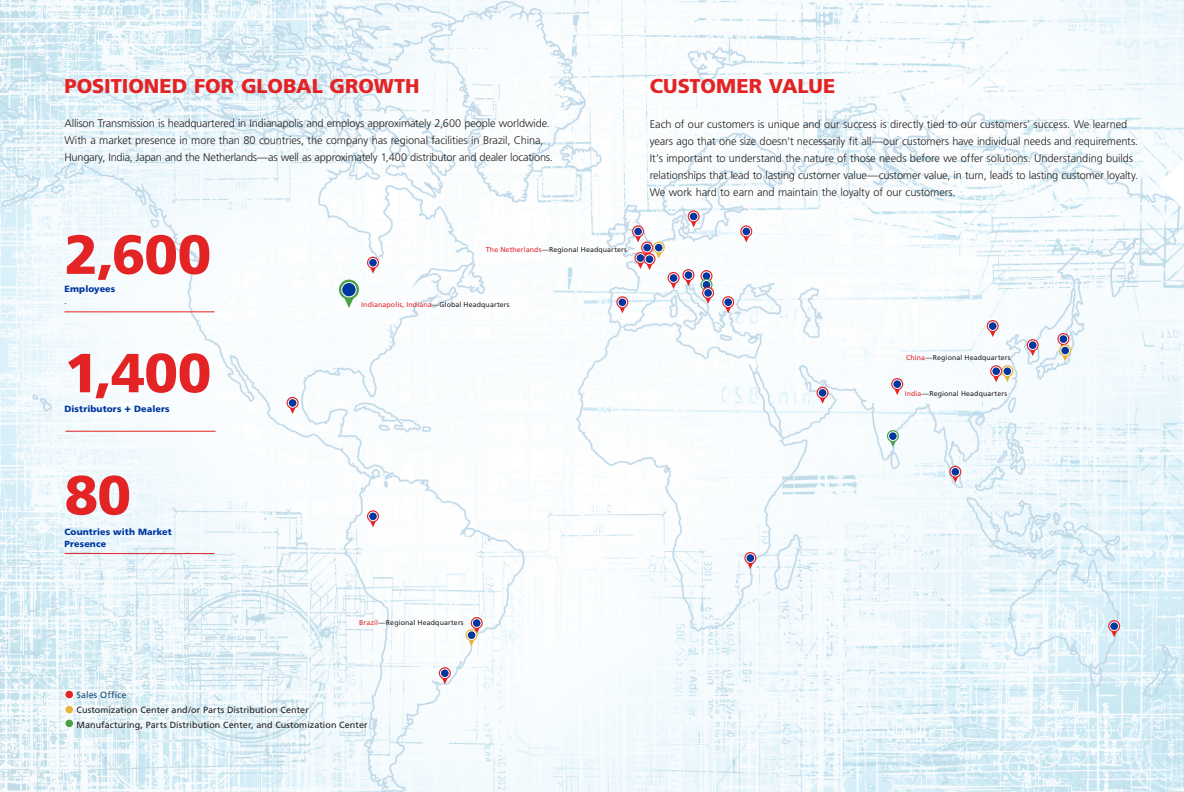
<style>
.page{position:relative;width:1184px;height:792px;background:#fff}
.page>*{position:absolute;margin:0;border:0;box-sizing:border-box;transform-origin:0 0}
.t1{font:900 55px "Frutiger";letter-spacing:-.01em;color:#e42325}
.t2{font:900 20px "Frutiger";color:#e42325}
.t3{font:300 11px/17px "Frutiger";letter-spacing:-.01em;color:#231f20}
.t4{font:9px "Frutiger";letter-spacing:.005em;color:#231f20}
.t5{font:900 9px/12px "Frutiger";letter-spacing:.01em;color:#0036a0}
.t6{font:9px "Frutiger";letter-spacing:.01em;color:#164871}
.t7{font:8px "Frutiger";color:#0036a0}
.t8{font:7px "Frutiger";letter-spacing:.015em;color:#231f20}
.t9{font:7px "Frutiger";letter-spacing:.015em;color:#e42325}
.s1{font-size:11px}
.s2{color:#e42325}
.s3{color:#231f20}
</style>
<div class="page">
<img style="left:0;top:0;width:1184px;height:792px">
<svg style="left:439px;top:667px;width:12px;height:17px"></svg>
<div style="left:440px;top:669px;width:9px;height:9px;background:#0036a0;border-radius:50%"></div>
<div style="left:440px;top:669px;width:9px;height:9px;border:1px solid #fff;border-radius:50%"></div>
<svg style="left:367px;top:510px;width:12px;height:17px"></svg>
<div style="left:369px;top:512px;width:8px;height:9px;background:#0036a0;border-radius:50%"></div>
<div style="left:368px;top:512px;width:9px;height:9px;border:1px solid #fff;border-radius:50%"></div>
<svg style="left:286px;top:397px;width:12px;height:17px"></svg>
<div style="left:288px;top:399px;width:9px;height:8px;background:#0036a0;border-radius:50%"></div>
<div style="left:288px;top:398px;width:9px;height:10px;border:1px solid #fff;border-radius:50%"></div>
<svg style="left:367px;top:257px;width:12px;height:17px"></svg>
<div style="left:369px;top:258px;width:8px;height:9px;background:#0036a0;border-radius:50%"></div>
<div style="left:368px;top:258px;width:9px;height:9px;border:1px solid #fff;border-radius:50%"></div>
<svg style="left:339px;top:280px;width:20px;height:28px"></svg>
<div style="left:342px;top:282px;width:14px;height:15px;background:#0036a0;border-radius:50%"></div>
<div style="left:341px;top:282px;width:16px;height:15px;border:1px solid #fff;border-radius:50%"></div>
<svg style="left:744px;top:552px;width:12px;height:17px"></svg>
<div style="left:746px;top:554px;width:8px;height:8px;background:#0036a0;border-radius:50%"></div>
<div style="left:745px;top:553px;width:10px;height:10px;border:1px solid #fff;border-radius:50%"></div>
<svg style="left:816px;top:387px;width:12px;height:17px"></svg>
<div style="left:818px;top:389px;width:9px;height:8px;background:#0036a0;border-radius:50%"></div>
<div style="left:818px;top:388px;width:9px;height:9px;border:1px solid #fff;border-radius:50%"></div>
<svg style="left:891px;top:378px;width:12px;height:17px"></svg>
<div style="left:893px;top:380px;width:8px;height:8px;background:#0036a0;border-radius:50%"></div>
<div style="left:892px;top:380px;width:9px;height:9px;border:1px solid #fff;border-radius:50%"></div>
<svg style="left:465px;top:617px;width:18px;height:29px"></svg>
<div style="left:467px;top:631px;width:9px;height:8px;background:#0036a0;border-radius:50%"></div>
<div style="left:467px;top:631px;width:9px;height:9px;border:1px solid #fff;border-radius:50%"></div>
<svg style="left:887px;top:430px;width:12px;height:17px"></svg>
<div style="left:888px;top:432px;width:9px;height:8px;background:#0036a0;border-radius:50%"></div>
<div style="left:888px;top:432px;width:9px;height:9px;border:1px solid #fff;border-radius:50%"></div>
<svg style="left:949px;top:466px;width:12px;height:17px"></svg>
<div style="left:951px;top:468px;width:8px;height:8px;background:#0036a0;border-radius:50%"></div>
<div style="left:950px;top:467px;width:10px;height:9px;border:1px solid #fff;border-radius:50%"></div>
<svg style="left:990px;top:365px;width:23px;height:17px"></svg>
<div style="left:991px;top:367px;width:9px;height:9px;background:#0036a0;border-radius:50%"></div>
<div style="left:991px;top:367px;width:9px;height:9px;border:1px solid #fff;border-radius:50%"></div>
<svg style="left:1026px;top:339px;width:12px;height:17px"></svg>
<div style="left:1028px;top:341px;width:9px;height:9px;background:#0036a0;border-radius:50%"></div>
<div style="left:1028px;top:341px;width:9px;height:9px;border:1px solid #fff;border-radius:50%"></div>
<svg style="left:986px;top:320px;width:12px;height:17px"></svg>
<div style="left:988px;top:322px;width:9px;height:8px;background:#0036a0;border-radius:50%"></div>
<div style="left:988px;top:321px;width:9px;height:10px;border:1px solid #fff;border-radius:50%"></div>
<svg style="left:1057px;top:333px;width:14px;height:28px"></svg>
<div style="left:1060px;top:346px;width:9px;height:9px;background:#0036a0;border-radius:50%"></div>
<div style="left:1060px;top:346px;width:9px;height:9px;border:1px solid #fff;border-radius:50%"></div>
<svg style="left:722px;top:296px;width:12px;height:17px"></svg>
<div style="left:724px;top:298px;width:8px;height:9px;background:#0036a0;border-radius:50%"></div>
<div style="left:723px;top:298px;width:10px;height:9px;border:1px solid #fff;border-radius:50%"></div>
<svg style="left:740px;top:225px;width:12px;height:17px"></svg>
<div style="left:742px;top:227px;width:8px;height:9px;background:#0036a0;border-radius:50%"></div>
<div style="left:741px;top:227px;width:10px;height:9px;border:1px solid #fff;border-radius:50%"></div>
<svg style="left:1108px;top:620px;width:12px;height:17px"></svg>
<div style="left:1109px;top:622px;width:9px;height:9px;background:#0036a0;border-radius:50%"></div>
<div style="left:1109px;top:622px;width:9px;height:9px;border:1px solid #fff;border-radius:50%"></div>
<div style="left:65px;top:690px;width:9px;height:9px;background:#e42325;border-radius:50%"></div>
<div style="left:65px;top:690px;width:9px;height:9px;border:1px solid #fff;border-radius:50%"></div>
<div style="left:65px;top:705px;width:9px;height:9px;background:#e9b538;border-radius:50%"></div>
<div style="left:65px;top:705px;width:9px;height:9px;border:1px solid #fff;border-radius:50%"></div>
<div style="left:65px;top:719px;width:9px;height:9px;background:#4b9f45;border-radius:50%"></div>
<div style="left:65px;top:719px;width:9px;height:9px;border:1px solid #fff;border-radius:50%"></div>
<hr style="left:64px;top:312px;width:150px;height:1px;background:#e42325">
<hr style="left:64px;top:553px;width:150px;height:1px;background:#e42325">
<hr style="left:65px;top:431px;width:150px;height:1px;background:#e42325">
<svg style="left:616px;top:210px;width:98px;height:103px"></svg>
<div style="left:654px;top:243px;width:9px;height:9px;background:#0036a0;border-radius:50%"></div>
<div style="left:654px;top:243px;width:9px;height:9px;border:1px solid #fff;border-radius:50%"></div>
<svg style="left:1158px;top:159px;width:26px;height:51px"></svg>
<h2 class="t2" style="left:64px;top:73px;width:357px">POSITIONED FOR GLOBAL GROWTH</h2>
<p class="t3" style="left:64px;top:114px;width:490px">Allison Transmission is headquartered in Indianapolis and employs approximately 2,600 people worldwide.<br>With a market presence in more than 80 countries, the company has regional facilities in Brazil, China,<br>Hungary, India, Japan and the Netherlands—as well as approximately 1,400 distributor and dealer locations.</p>
<h1 class="t1" style="left:64px;top:221px;width:148px">2,600</h1>
<p class="t5" style="left:64px;top:283px;width:52px">Employees</p>
<p class="t7" style="left:64px;top:297px;width:4px">.</p>
<h1 class="t1" style="left:64px;top:340px;width:148px">1,400</h1>
<p class="t5" style="left:64px;top:403px;width:107px">Distributors <span class="s1">+</span> Dealers</p>
<p class="t8" style="left:486px;top:245px;width:142px"><span class="s2">The Netherlands</span>—Regional Headquarters</p>
<p class="t9" style="left:361px;top:301px;width:150px">Indianapolis, Indiana<span class="s3">—Global Headquarters</span></p>
<h2 class="t2" style="left:649px;top:73px;width:187px">CUSTOMER VALUE</h2>
<p class="t3" style="left:649px;top:115px;width:490px">Each of our customers is unique and our success is directly tied to our customers’ success. We learned years ago that one size doesn’t necessarily fit all—our customers have individual needs and requirements.<br>It’s important to understand the nature of those needs before we offer solutions. Understanding builds relationships that lead to lasting customer value—customer value, in turn, leads to lasting customer loyalty.<br>We work hard to earn and maintain the loyalty of our customers.</p>
<p class="t8" style="left:906px;top:353px;width:106px"><span class="s2">China</span>—Regional Headquarters</p>
<p class="t8" style="left:904px;top:389px;width:104px"><span class="s2">India</span>—Regional Headquarters</p>
<h1 class="t1" style="left:64px;top:462px;width:68px">80</h1>
<p class="t5" style="left:64px;top:526px;width:109px">Countries with Market<br>Presence</p>
<p class="t8" style="left:359px;top:619px;width:106px"><span class="s2">Brazil</span>—Regional Headquarters</p>
<p class="t6" style="left:76px;top:690px;width:51px">Sales Office</p>
<p class="t4" style="left:76px;top:720px;width:293px">Manufacturing, Parts Distribution Center, and Customization Center</p>
<p class="t4" style="left:76px;top:705px;width:234px">Customization Center and/or Parts Distribution Center</p>
</div>
